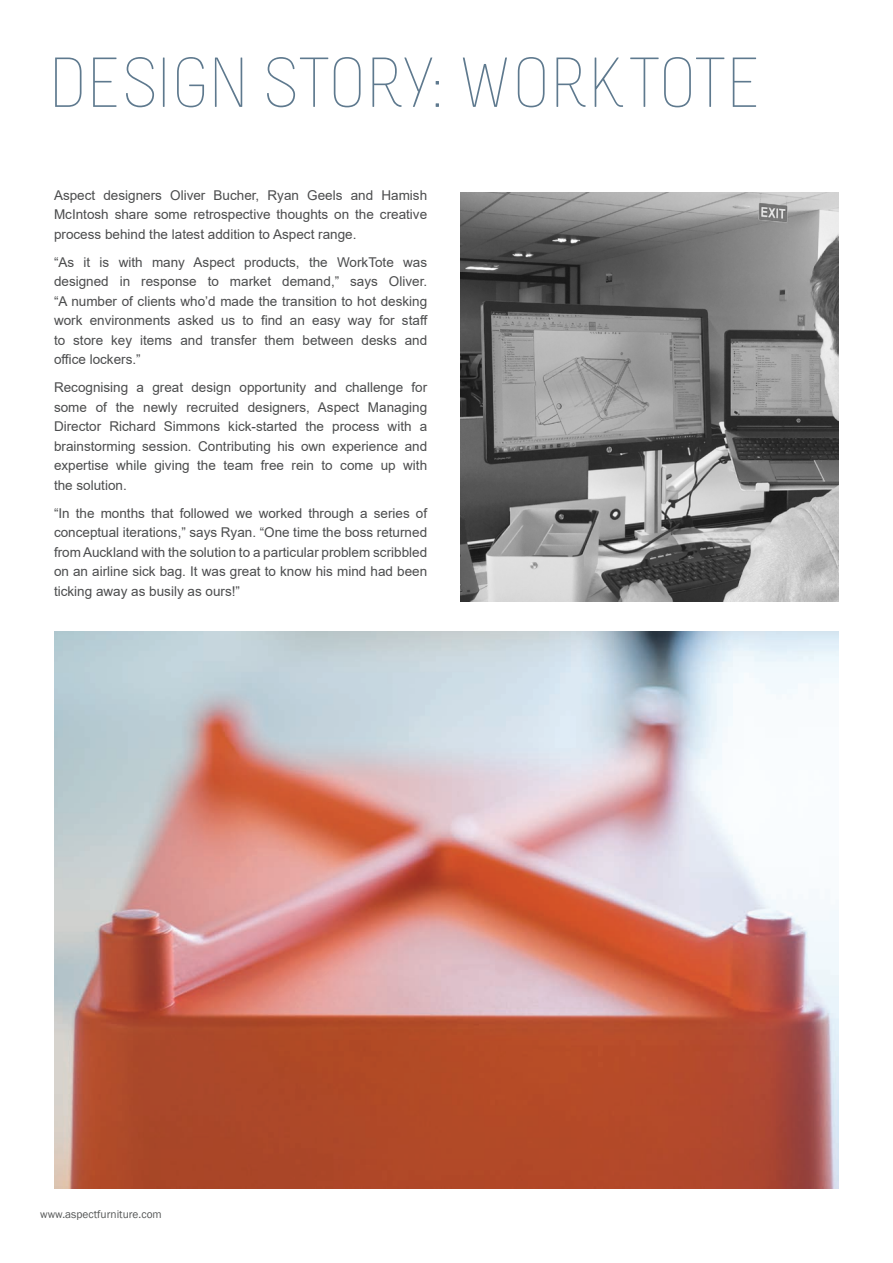
<style>
.page{position:relative;width:893px;height:1263px;background:#fff}
.page>*{position:absolute;margin:0;border:0;box-sizing:border-box;transform-origin:0 0}
.t1{font:300 70.5px "Melbourne";color:#5e798e}
.t2{font:13.5px/19.5px "Arial";color:#4b4c4d;text-align:justify}
.t3{font:11.4px "Franklin Gothic";color:#545656}
</style>
<div class="page">
<img style="left:54px;top:631px;width:785px;height:557px">
<img style="left:460px;top:192px;width:379px;height:409px">
<h1 class="t1" style="left:50px;top:46px;width:715px">DESIGN STORY: WORKTOTE</h1>
<p class="t2" style="left:54px;top:185px;width:375px">Aspect designers Oliver Bucher, Ryan Geels and Hamish McIntosh share some retrospective thoughts on the creative process behind the latest addition to Aspect range.</p>
<p class="t2" style="left:54px;top:252px;width:375px">“As it is with many Aspect products, the WorkTote was designed in response to market demand,” says Oliver. “A number of clients who’d made the transition to hot desking work environments asked us to find an easy way for staff to store key items and transfer them between desks and office lockers.”</p>
<p class="t2" style="left:54px;top:378px;width:375px">Recognising a great design opportunity and challenge for some of the newly recruited designers, Aspect Managing Director Richard Simmons kick-started the process with a brainstorming session. Contributing his own experience and expertise while giving the team free rein to come up with the solution.</p>
<p class="t2" style="left:54px;top:503px;width:375px">“In the months that followed we worked through a series of conceptual iterations,” says Ryan. “One time the boss returned from Auckland with the solution to a particular problem scribbled on an airline sick bag. It was great to know his mind had been ticking away as busily as ours!”</p>
<p class="t3" style="left:40px;top:1207px;width:123px">www.aspectfurniture.com</p>
</div>
